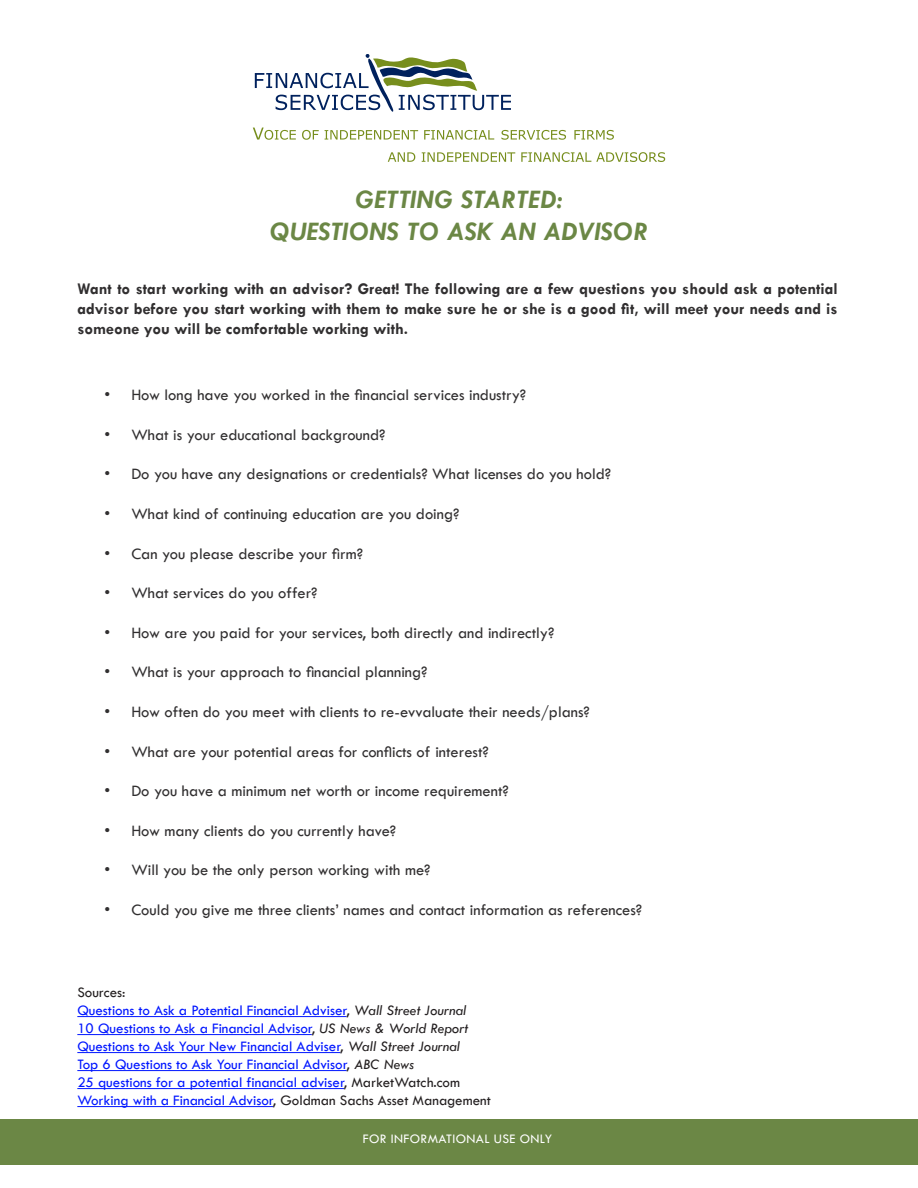
<style>
.page{position:relative;width:918px;height:1188px;background:#fff}
.page>*{position:absolute;margin:0;border:0;box-sizing:border-box;transform-origin:0 0}
.t1{font:italic 700 27px "Tw Cen";letter-spacing:.02em;color:#6b8745}
.t2{font:16.5px "Tw Cen";color:#312f30}
.t3{font:700 16.5px/19.8px "Tw Cen";color:#312f30;text-align:justify}
.t4{font:15px/18px "Tw Cen";color:#0016ff}
.t5{font:15px "Tw Cen";color:#231f20}
.t6{font:13.5px "Tw Cen";letter-spacing:.025em;color:#fff}
.s1{color:#231f20}
.s2{font-style:italic;color:#231f20}
</style>
<div class="page">
<div style="left:0;top:1119px;width:918px;height:45px;background:#6b8745"></div>
<svg style="left:253px;top:128px;width:43px;height:12px"></svg>
<svg style="left:302px;top:130px;width:17px;height:10px"></svg>
<svg style="left:325px;top:130px;width:93px;height:10px"></svg>
<svg style="left:424px;top:130px;width:70px;height:10px"></svg>
<svg style="left:501px;top:130px;width:65px;height:10px"></svg>
<svg style="left:574px;top:130px;width:40px;height:10px"></svg>
<svg style="left:388px;top:152px;width:27px;height:10px"></svg>
<svg style="left:422px;top:152px;width:93px;height:10px"></svg>
<svg style="left:521px;top:152px;width:144px;height:10px"></svg>
<svg style="left:255px;top:54px;width:256px;height:58px"></svg>
<hr style="left:77px;top:1016px;width:270px;height:1px;background:#0016ff">
<hr style="left:77px;top:1034px;width:235px;height:1px;background:#0016ff">
<hr style="left:77px;top:1052px;width:263px;height:1px;background:#0016ff">
<hr style="left:77px;top:1070px;width:270px;height:1px;background:#0016ff">
<hr style="left:77px;top:1088px;width:267px;height:1px;background:#0016ff">
<hr style="left:77px;top:1106px;width:196px;height:1px;background:#0016ff">
<p class="t1" style="left:355px;top:183px;width:209px">GETTING STARTED:</p>
<p class="t1" style="left:270px;top:215px;width:380px">QUESTIONS TO ASK AN ADVISOR</p>
<p class="t3" style="left:77px;top:278px;width:762px">Want to start working with an advisor? Great! The following are a few questions you should ask a potential advisor before you start working with them to make sure he or she is a good fit, will meet your needs and is someone you will be comfortable working with.</p>
<p class="t2" style="left:104px;top:385px;width:423px">• How long have you worked in the financial services industry?</p>
<p class="t2" style="left:104px;top:425px;width:283px">• What is your educational background?</p>
<p class="t2" style="left:104px;top:464px;width:508px">• Do you have any designations or credentials? What licenses do you hold?</p>
<p class="t2" style="left:104px;top:504px;width:357px">• What kind of continuing education are you doing?</p>
<p class="t2" style="left:104px;top:543px;width:260px">• Can you please describe your firm?</p>
<p class="t2" style="left:104px;top:583px;width:215px">• What services do you offer?</p>
<p class="t2" style="left:104px;top:623px;width:452px">• How are you paid for your services, both directly and indirectly?</p>
<p class="t2" style="left:104px;top:662px;width:325px">• What is your approach to financial planning?</p>
<p class="t2" style="left:104px;top:702px;width:487px">• How often do you meet with clients to re-evvaluate their needs/plans?</p>
<p class="t2" style="left:104px;top:741px;width:386px">• What are your potential areas for conflicts of interest?</p>
<p class="t2" style="left:104px;top:781px;width:406px">• Do you have a minimum net worth or income requirement?</p>
<p class="t2" style="left:104px;top:821px;width:293px">• How many clients do you currently have?</p>
<p class="t2" style="left:104px;top:860px;width:328px">• Will you be the only person working with me?</p>
<p class="t2" style="left:104px;top:900px;width:539px">• Could you give me three clients’ names and contact information as references?</p>
<p class="t5" style="left:77px;top:984px;width:50px">Sources:</p>
<p class="t4" style="left:77px;top:1002px;width:392px">Questions to Ask a Potential Financial Adviser<span class="s1">,</span> <span class="s2">Wall Street Journal </span>10 Questions to Ask a Financial Advisor<span class="s1">,</span> <span class="s2">US News &amp; World Report </span>Questions to Ask Your New Financial Adviser<span class="s1">,</span> <span class="s2">Wall Street Journal </span>Top 6 Questions to Ask Your Financial Advisor<span class="s1">,</span> <span class="s2">ABC News</span></p>
<p class="t4" style="left:77px;top:1074px;width:384px">25 questions for a potential financial adviser<span class="s1">, MarketWatch.com</span></p>
<p class="t4" style="left:77px;top:1092px;width:415px">Working with a Financial Advisor<span class="s1">, Goldman Sachs Asset Management</span></p>
<p class="t6" style="left:363px;top:1131px;width:191px">FOR INFORMATIONAL USE ONLY</p>
</div>
